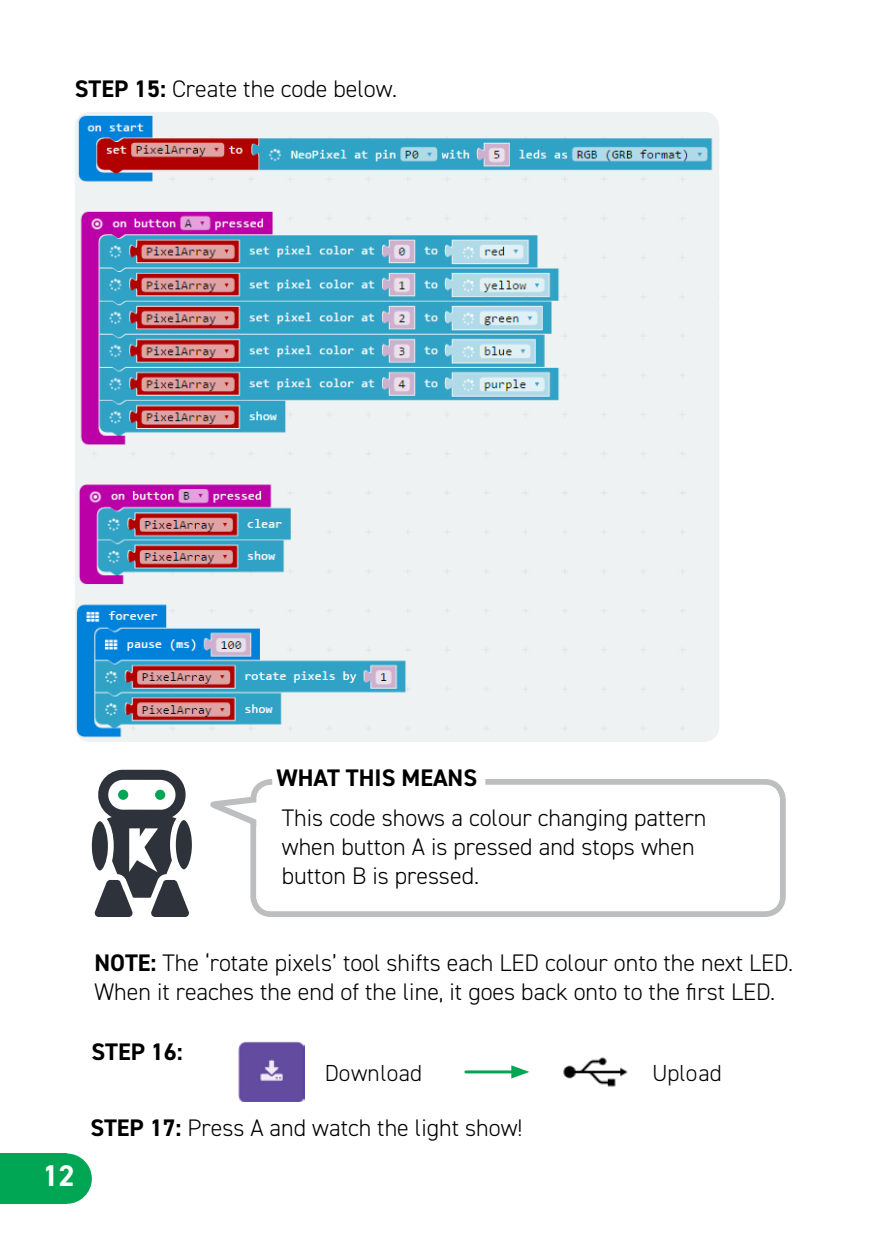
<style>
.page{position:relative;width:893px;height:1259px;background:#fff}
.page>*{position:absolute;margin:0;border:0;box-sizing:border-box;transform-origin:0 0}
.t1{font:700 30px "DIN2014";color:#fff}
.t2{font:300 24px/28.8px "DIN2014";color:#000}
.t3{font:700 24px "DIN2014";color:#000}
.t4{font:300 23.4px "DIN2014";color:#000}
.s1{font-weight:700}
</style>
<div class="page">
<hr style="left:892px;top:0;width:1px;height:425px;background:#f1f1f2">
<div style="left:0;top:1153px;width:67px;height:50px;background:#00a653"></div>
<div style="left:42px;top:1153px;width:50px;height:50px;background:#00a653;border-radius:50%"></div>
<svg style="left:92px;top:770px;width:100px;height:147px"></svg>
<div style="left:250px;top:779px;width:536px;height:138px;border:6px solid #bcbec0;border-radius:18px"></div>
<svg style="left:210px;top:789px;width:50px;height:49px"></svg>
<div style="left:256px;top:785px;width:524px;height:126px;background:#fff;border-radius:15px"></div>
<div style="left:272px;top:767px;width:213px;height:24px;background:#fff;border-radius:6px"></div>
<img style="left:563px;top:1057px;width:65px;height:30px">
<hr style="left:466px;top:1070px;width:49px;height:3px;background:#00a653">
<svg style="left:511px;top:1065px;width:18px;height:13px"></svg>
<img style="left:239px;top:1041px;width:66px;height:60px">
<img style="left:75px;top:112px;width:644px;height:630px">
<p class="t2" style="left:75px;top:74px;width:324px"><span class="s1">STEP 15:</span> Create the code below.</p>
<p class="t3" style="left:276px;top:762px;width:202px">WHAT THIS MEANS</p>
<p class="t2" style="left:282px;top:803px;width:426px">This code shows a colour changing pattern when button A is pressed and stops when button B is pressed.</p>
<p class="t2" style="left:95px;top:948px;width:700px"><span class="s1">NOTE:</span> The ‘rotate pixels’ tool shifts each LED colour onto the next LED.<br>When it reaches the end of the line, it goes back onto to the first LED.</p>
<p class="t3" style="left:92px;top:1035px;width:93px">STEP 16:</p>
<p class="t4" style="left:325px;top:1058px;width:99px">Download</p>
<p class="t4" style="left:652px;top:1058px;width:71px">Upload</p>
<p class="t1" style="left:42px;top:1155px;width:34px">12</p>
<p class="t2" style="left:90px;top:1113px;width:434px"><span class="s1">STEP 17:</span> Press A and watch the light show!</p>
</div>
